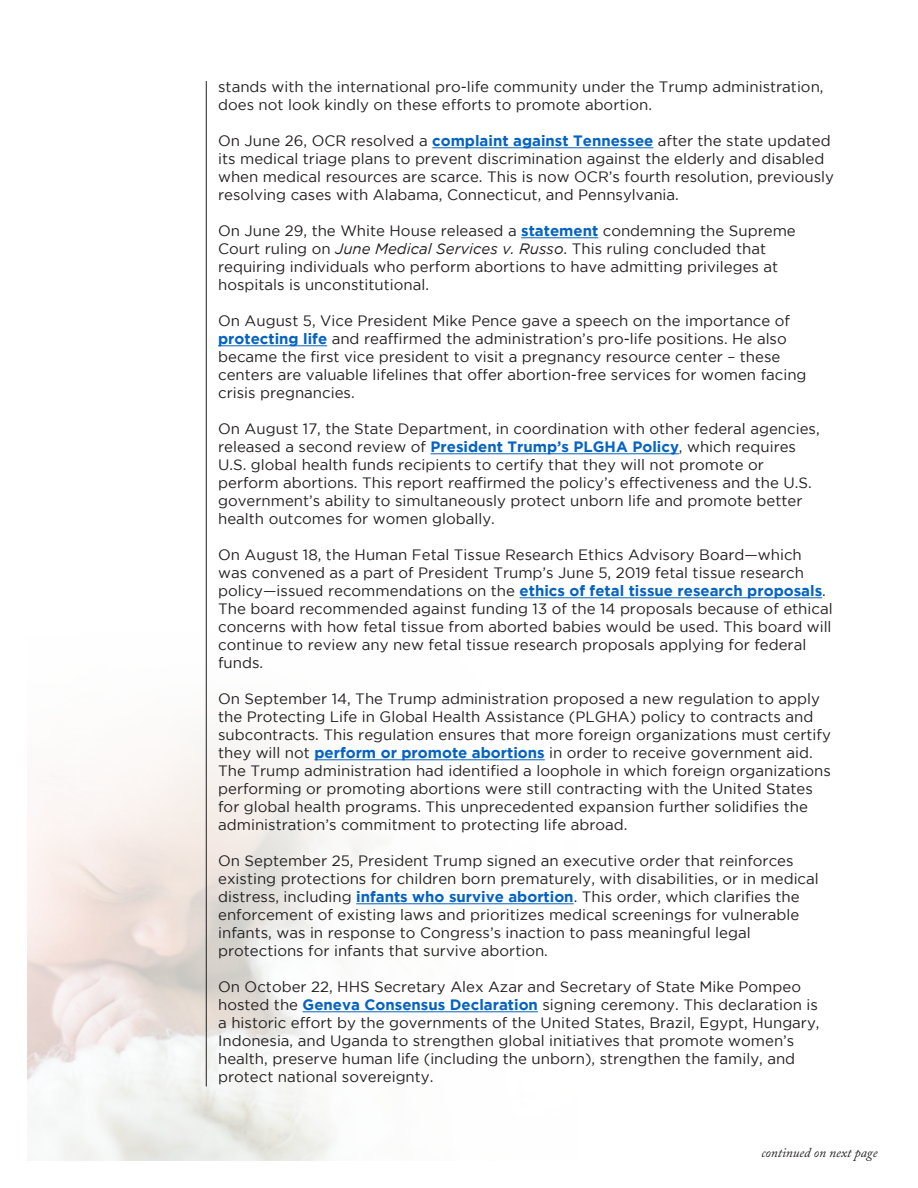
<style>
.page{position:relative;width:918px;height:1188px;background:#fff}
.page>*{position:absolute;margin:0;border:0;box-sizing:border-box;transform-origin:0 0}
.t1{font:15px/18px "Gotham";color:#231f20}
.t2{font:15px/18px "Gotham";color:#222}
.t3{font:italic 13.5px "Adobe Caslon Pro";color:#231f20}
.s1{font-weight:700;color:#0563c1}
.s2{font-style:italic}
</style>
<div class="page">
<img style="left:27px;top:590px;width:796px;height:571px">
<hr style="left:206px;top:81px;width:1px;height:1005px;background:#231f20">
<hr style="left:432px;top:148px;width:221px;height:1px;background:#0563c1">
<hr style="left:521px;top:238px;width:77px;height:1px;background:#0563c1">
<hr style="left:218px;top:346px;width:109px;height:1px;background:#0563c1">
<hr style="left:431px;top:454px;width:248px;height:1px;background:#0563c1">
<hr style="left:520px;top:598px;width:302px;height:1px;background:#0563c1">
<hr style="left:314px;top:760px;width:231px;height:1px;background:#0563c1">
<hr style="left:356px;top:904px;width:218px;height:1px;background:#0563c1">
<hr style="left:303px;top:1012px;width:235px;height:1px;background:#0563c1">
<p class="t2" style="left:218px;top:77px;width:607px">stands with the international pro-life community under the Trump administration, does not look kindly on these efforts to promote abortion.</p>
<p class="t1" style="left:218px;top:131px;width:617px">On June 26, OCR resolved a <span class="s1">complaint against Tennessee</span> after the state updated its medical triage plans to prevent discrimination against the elderly and disabled when medical resources are scarce. This is now OCR’s fourth resolution, previously resolving cases with Alabama, Connecticut, and Pennsylvania.</p>
<p class="t1" style="left:218px;top:221px;width:579px">On June 29, the White House released a <span class="s1">statement</span> condemning the Supreme Court ruling on <span class="s2">June Medical Services v. Russo</span>. This ruling concluded that requiring individuals who perform abortions to have admitting privileges at hospitals is unconstitutional.</p>
<p class="t1" style="left:218px;top:311px;width:590px">On August 5, Vice President Mike Pence gave a speech on the importance of <span class="s1">protecting life</span> and reaffirmed the administration’s pro-life positions. He also became the first vice president to visit a pregnancy resource center – these centers are valuable lifelines that offer abortion-free services for women facing crisis pregnancies.</p>
<p class="t1" style="left:218px;top:419px;width:603px">On August 17, the State Department, in coordination with other federal agencies, released a second review of <span class="s1">President Trump’s PLGHA Policy</span>, which requires U.S. global health funds recipients to certify that they will not promote or perform abortions. This report reaffirmed the policy’s effectiveness and the U.S. government’s ability to simultaneously protect unborn life and promote better health outcomes for women globally.</p>
<p class="t1" style="left:218px;top:545px;width:616px">On August 18, the Human Fetal Tissue Research Ethics Advisory Board—which was convened as a part of President Trump’s June 5, 2019 fetal tissue research policy—issued recommendations on the <span class="s1">ethics of fetal tissue research proposals</span>.<br>The board recommended against funding 13 of the 14 proposals because of ethical concerns with how fetal tissue from aborted babies would be used. This board will continue to review any new fetal tissue research proposals applying for federal funds.</p>
<p class="t1" style="left:218px;top:689px;width:614px">On September 14, The Trump administration proposed a new regulation to apply the Protecting Life in Global Health Assistance (PLGHA) policy to contracts and subcontracts. This regulation ensures that more foreign organizations must certify they will not <span class="s1">perform or promote abortions</span> in order to receive government aid.<br>The Trump administration had identified a loophole in which foreign organizations performing or promoting abortions were still contracting with the United States for global health programs. This unprecedented expansion further solidifies the administration’s commitment to protecting life abroad.</p>
<p class="t1" style="left:218px;top:851px;width:602px">On September 25, President Trump signed an executive order that reinforces existing protections for children born prematurely, with disabilities, or in medical distress, including <span class="s1">infants who survive abortion</span>. This order, which clarifies the enforcement of existing laws and prioritizes medical screenings for vulnerable infants, was in response to Congress’s inaction to pass meaningful legal protections for infants that survive abortion.</p>
<p class="t1" style="left:218px;top:977px;width:603px">On October 22, HHS Secretary Alex Azar and Secretary of State Mike Pompeo hosted the <span class="s1">Geneva Consensus Declaration</span> signing ceremony. This declaration is a historic effort by the governments of the United States, Brazil, Egypt, Hungary, Indonesia, and Uganda to strengthen global initiatives that promote women’s health, preserve human life (including the unborn), strengthen the family, and protect national sovereignty.</p>
<p class="t3" style="left:761px;top:1144px;width:118px">continued on next page</p>
</div>
